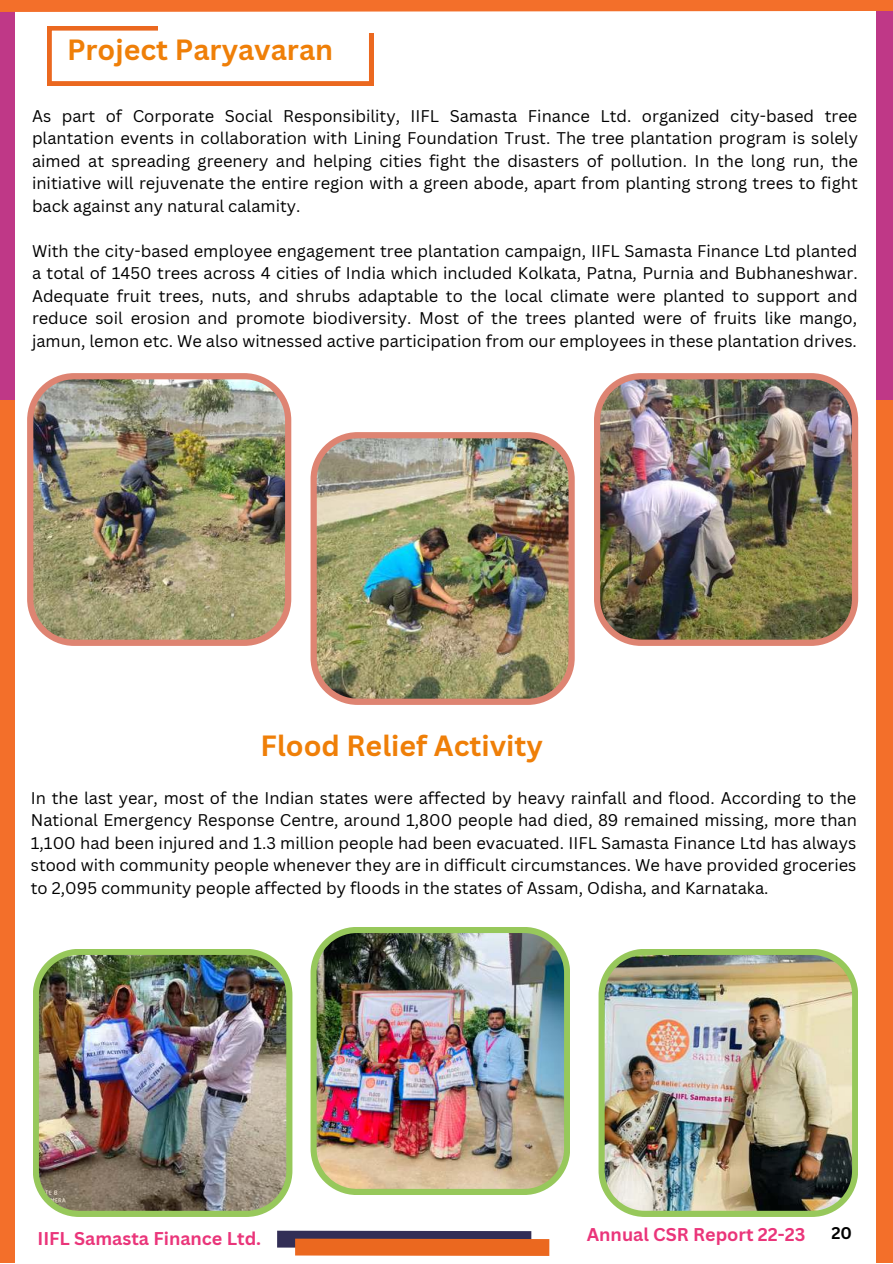
<style>
.page{position:relative;width:893px;height:1264px;background:#fff}
.page>*{position:absolute;margin:0;border:0;box-sizing:border-box;transform-origin:0 0}
.t1{font:700 28.5px "Canva Sans";color:#ef7f08}
.t2{font:700 18px "Canva Sans";color:#ea357a}
.t3{font:16.5px/22.5px "Canva Sans";color:#000;text-align:justify}
.t4{font:700 16.5px "Canva Sans";color:#000}
</style>
<div class="page">
<div style="left:277px;top:1230px;width:254px;height:17px;background:#322e56"></div>
<div style="left:295px;top:1238px;width:254px;height:17px;background:#eb681f"></div>
<svg style="left:47px;top:26px;width:326px;height:60px"></svg>
<div style="left:158px;top:19px;width:694px;height:14px;background:#fff"></div>
<img style="left:27px;top:373px;width:264px;height:272px">
<img style="left:310px;top:432px;width:264px;height:272px">
<img style="left:594px;top:373px;width:264px;height:272px">
<img style="left:33px;top:949px;width:259px;height:267px">
<img style="left:310px;top:927px;width:260px;height:267px">
<img style="left:598px;top:949px;width:260px;height:267px">
<div style="left:876px;top:397px;width:16px;height:865px;background:#f36f2a"></div>
<div style="left:876px;top:0;width:16px;height:399px;background:#bf3887"></div>
<div style="left:0;top:397px;width:15px;height:865px;background:#f36f2a"></div>
<div style="left:0;top:0;width:15px;height:399px;background:#bf3887"></div>
<svg style="left:0;top:0;width:892px;height:12px;background:#f37433"></svg>
<h1 class="t1" style="left:67px;top:33px;width:267px">Project Paryavaran</h1>
<p class="t3" style="left:32px;top:104px;width:827px">As part of Corporate Social Responsibility, IIFL Samasta Finance Ltd. organized city-based tree plantation events in collaboration with Lining Foundation Trust. The tree plantation program is solely aimed at spreading greenery and helping cities fight the disasters of pollution. In the long run, the initiative will rejuvenate the entire region with a green abode, apart from planting strong trees to fight back against any natural calamity.</p>
<p class="t3" style="left:32px;top:239px;width:827px">With the city-based employee engagement tree plantation campaign, IIFL Samasta Finance Ltd planted a total of 1450 trees across 4 cities of India which included Kolkata, Patna, Purnia and Bubhaneshwar.<br>Adequate fruit trees, nuts, and shrubs adaptable to the local climate were planted to support and reduce soil erosion and promote biodiversity. Most of the trees planted were of fruits like mango, jamun, lemon etc. We also witnessed active participation from our employees in these plantation drives.</p>
<h1 class="t1" style="left:260px;top:729px;width:284px">Flood Relief Activity</h1>
<p class="t3" style="left:31px;top:786px;width:827px">In the last year, most of the Indian states were affected by heavy rainfall and flood. According to the National Emergency Response Centre, around 1,800 people had died, 89 remained missing, more than 1,100 had been injured and 1.3 million people had been evacuated. IIFL Samasta Finance Ltd has always stood with community people whenever they are in difficult circumstances. We have provided groceries to 2,095 community people affected by floods in the states of Assam, Odisha, and Karnataka.</p>
<p class="t2" style="left:37px;top:1227px;width:225px">IIFL Samasta Finance Ltd.</p>
<p class="t2" style="left:586px;top:1223px;width:220px">Annual CSR Report 22-23</p>
<p class="t4" style="left:831px;top:1223px;width:22px">20</p>
</div>
